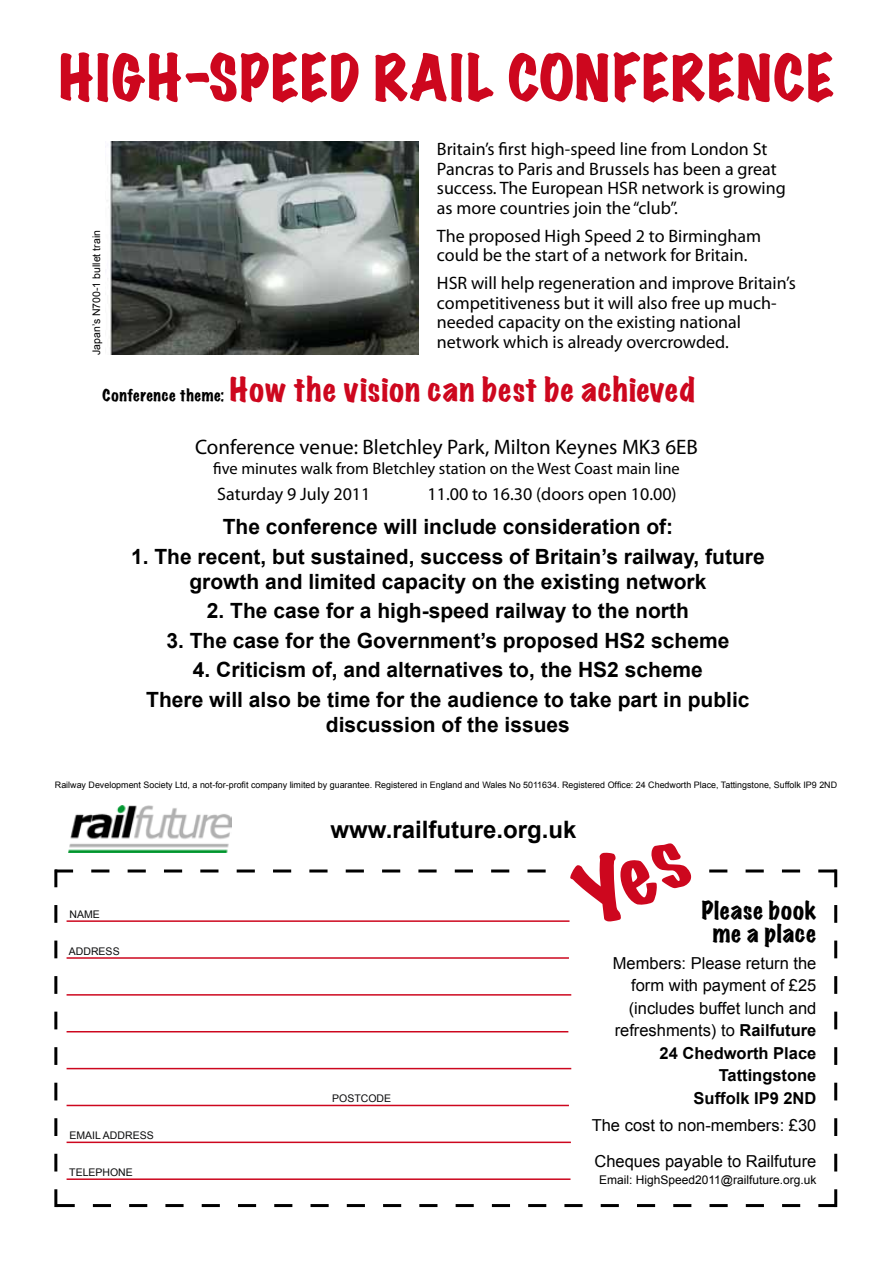
<style>
.page{position:relative;width:893px;height:1263px;background:#fff}
.page>*{position:absolute;margin:0;border:0;box-sizing:border-box;transform-origin:0 0}
.t1{font:expanded 57px "Marker Felt";letter-spacing:.03em;color:#cd071e}
.t2{font:expanded 30px "Marker Felt";letter-spacing:.04em;color:#cd071e}
.t3{font:700 24px "Arial";color:#000}
.t4{font:expanded 22.5px/23.7px "Marker Felt";letter-spacing:.035em;color:#000;text-align:center}
.t5{font:700 21px/25.2px "Arial";color:#000;text-align:center}
.t6{font:21px "Myriad Pro";color:#000}
.t7{font:18px/19.5px "Myriad Pro";color:#000}
.t8{font:16.5px/22.5px "Arial";color:#000;text-align:right}
.t9{font:16.5px "Myriad Pro";color:#000}
.t10{font:12px "Arial";color:#000}
.t11{font:10.5px "Arial";color:#0a0a0b}
.t12{font:10.5px "Arial";color:#000}
.t13{font:8.85px "Arial";color:#000}
.s1{font-size:15px;color:#000}
.s2{font-weight:700}
</style>
<div class="page">
<img style="left:71px;top:806px;width:161px;height:30px">
<img style="left:107px;top:142px;width:312px;height:213px">
<svg style="left:54px;top:836px;width:783px;height:371px"></svg>
<h1 class="t1" style="left:59px;top:36px;width:776px">HIGH-SPEED RAIL CONFERENCE</h1>
<p class="t12" style="left:90px;top:355px;width:126px;rotate:-90deg">Japan’s N700-1 bullet train</p>
<p class="t7" style="left:437px;top:139px;width:350px">Britain’s first high-speed line from London St Pancras to Paris and Brussels has been a great success. The European HSR network is growing as more countries join the “club”.</p>
<p class="t7" style="left:437px;top:226px;width:326px">The proposed High Speed 2 to Birmingham could be the start of a network for Britain.</p>
<p class="t7" style="left:437px;top:273px;width:360px">HSR will help regeneration and improve Britain’s competitiveness but it will also free up much&shy;needed capacity on the existing national network which is already overcrowded.</p>
<h2 class="t2" style="left:103px;top:367px;width:594px"><span class="s1">Conference theme:</span> How the vision can best be achieved</h2>
<p class="t6" style="left:195px;top:434px;width:504px">Conference venue: Bletchley Park, Milton Keynes MK3 6EB</p>
<p class="t9" style="left:213px;top:458px;width:468px">five minutes walk from Bletchley station on the West Coast main line</p>
<p class="t7" style="left:217px;top:484px;width:155px">Saturday 9 July 2011</p>
<p class="t7" style="left:428px;top:484px;width:251px">11.00 to 16.30 (doors open 10.00)</p>
<p class="t5" style="left:223px;top:515px;width:452px">The conference will include consideration of:</p>
<p class="t5" style="left:131px;top:544px;width:635px">1. The recent, but sustained, success of Britain’s railway, future growth and limited capacity on the existing network</p>
<p class="t5" style="left:207px;top:599px;width:483px">2. The case for a high-speed railway to the north</p>
<p class="t5" style="left:166px;top:628px;width:564px">3. The case for the Government’s proposed HS2 scheme</p>
<p class="t5" style="left:146px;top:656px;width:605px;line-height:29.4px">4. Criticism of, and alternatives to, the HS2 scheme<br>There will also be time for the audience to take part in public</p>
<p class="t5" style="left:326px;top:712px;width:245px">discussion of the issues</p>
<p class="t13" style="left:55px;top:779px;width:784px">Railway Development Society Ltd, a not-for-profit company limited by guarantee. Registered in England and Wales No 5011634. Registered Office: 24 Chedworth Place, Tattingstone, Suffolk IP9 2ND</p>
<p class="t11" style="left:69px;top:907px;width:32px">NAME</p>
<p class="t11" style="left:69px;top:944px;width:52px">ADDRESS</p>
<p class="t11" style="left:69px;top:1129px;width:86px">EMAIL ADDRESS</p>
<p class="t11" style="left:69px;top:1166px;width:65px">TELEPHONE</p>
<h3 class="t3" style="left:331px;top:813px;width:247px">www.railfuture.org.uk</h3>
<p class="t11" style="left:332px;top:1092px;width:60px">POSTCODE</p>
<p class="t4" style="left:702px;top:898px;width:116px">Please book me a place</p>
<p class="t8" style="left:613px;top:952px;width:205px">Members: Please return the form with payment of £25 (includes buffet lunch and refreshments) to <span class="s2">Railfuture<br>24 Chedworth Place<br>Tattingstone<br>Suffolk IP9 2ND</span></p>
<p class="t8" style="left:592px;top:1108px;width:226px;line-height:35.2px;text-align:left">The cost to non-members: £30<br>Cheques payable to Railfuture</p>
<p class="t10" style="left:599px;top:1171px;width:219px">Email: HighSpeed2011@railfuture.org.uk</p>
</div>
